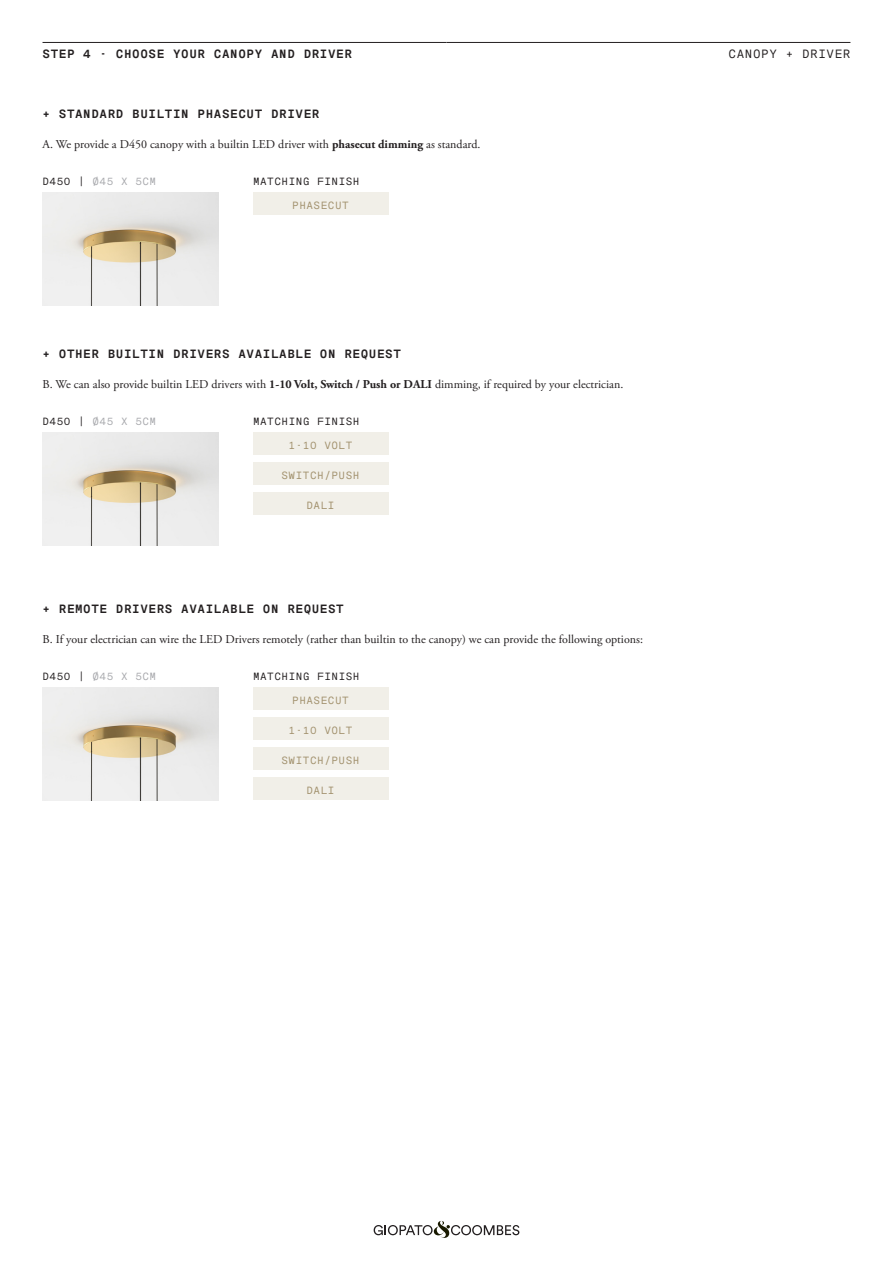
<style>
.page{position:relative;width:893px;height:1263px;background:#fff}
.page>*{position:absolute;margin:0;border:0;box-sizing:border-box;transform-origin:0 0}
._1_testo{font:12px "Adobe Garamond Pro";color:#231f20}
._2_Messina_Titoletti_no_Filetto{font:700 12px "Messina Sans Mono";letter-spacing:.05em;color:#231f20}
._2_Messina_Titoletti___Filetto{font:700 12px "Messina Sans Mono";letter-spacing:.05em;color:#231f20}
._2_Messina_Titoletti___Filetto_-_DX{font:12px "Messina Sans Mono";letter-spacing:.05em;color:#231f20}
._2_1_Messina_Piccolo_TASTI{font:10.5px "Messina Sans Mono";letter-spacing:.05em;color:#a1906c}
._2_1_Messina_Piccolo_sopra_immagini{font:10.5px "Messina Sans Mono";letter-spacing:.05em;color:#231f20}
._2_1_Messina_Piccolo_sopra_immagini-2{font:10.5px "Messina Sans Mono";letter-spacing:.05em;color:#a8a9ad}
.s1{font-weight:700}
.s2{color:#231f20}
</style>
<div class="page">
<svg style="left:374px;top:1221px;width:145px;height:17px"></svg>
<div style="left:253px;top:688px;width:135px;height:22px;background:#f1efe8"></div>
<div style="left:253px;top:778px;width:135px;height:22px;background:#f1efe8"></div>
<div style="left:253px;top:493px;width:135px;height:22px;background:#f1efe8"></div>
<div style="left:253px;top:718px;width:135px;height:22px;background:#f1efe8"></div>
<div style="left:253px;top:433px;width:135px;height:22px;background:#f1efe8"></div>
<div style="left:253px;top:748px;width:135px;height:22px;background:#f1efe8"></div>
<div style="left:253px;top:463px;width:135px;height:22px;background:#f1efe8"></div>
<div style="left:253px;top:192px;width:135px;height:23px;background:#f1efe8"></div>
<hr style="left:43px;top:42px;width:403px;height:1px;background:#231f20">
<hr style="left:446px;top:42px;width:404px;height:1px;background:#231f20">
<img style="left:43px;top:193px;width:176px;height:112px">
<img style="left:43px;top:433px;width:176px;height:112px">
<img style="left:43px;top:688px;width:176px;height:112px">
<p class="_2_Messina_Titoletti___Filetto" style="left:43px;top:45px;width:311px">STEP 4 - CHOOSE YOUR CANOPY AND DRIVER</p>
<p class="_2_Messina_Titoletti___Filetto_-_DX" style="left:729px;top:45px;width:123px">CANOPY + DRIVER</p>
<p class="_2_Messina_Titoletti_no_Filetto" style="left:43px;top:105px;width:278px">+ STANDARD BUILTIN PHASECUT DRIVER</p>
<p class="_1_testo" style="left:43px;top:137px;width:439px">A. We provide a D450 canopy with a builtin LED driver with <span class="s1">phasecut dimming</span> as standard.</p>
<p class="_2_1_Messina_Piccolo_sopra_immagini-2" style="left:43px;top:174px;width:115px"><span class="s2">D450 |</span> Ø45 X 5CM</p>
<p class="_2_1_Messina_Piccolo_sopra_immagini" style="left:253px;top:174px;width:108px">MATCHING FINISH</p>
<p class="_2_1_Messina_Piccolo_TASTI" style="left:292px;top:198px;width:58px">PHASECUT</p>
<p class="_2_Messina_Titoletti_no_Filetto" style="left:43px;top:345px;width:360px">+ OTHER BUILTIN DRIVERS AVAILABLE ON REQUEST</p>
<p class="_1_testo" style="left:43px;top:377px;width:582px">B. We can also provide builtin LED drivers with <span class="s1">1-10 Volt, Switch / Push or DALI</span> dimming, if required by your electrician.</p>
<p class="_2_1_Messina_Piccolo_sopra_immagini-2" style="left:43px;top:414px;width:115px"><span class="s2">D450 |</span> Ø45 X 5CM</p>
<p class="_2_1_Messina_Piccolo_sopra_immagini" style="left:253px;top:414px;width:108px">MATCHING FINISH</p>
<p class="_2_1_Messina_Piccolo_TASTI" style="left:289px;top:438px;width:65px">1-10 VOLT</p>
<p class="_2_1_Messina_Piccolo_TASTI" style="left:281px;top:468px;width:80px">SWITCH/PUSH</p>
<p class="_2_1_Messina_Piccolo_TASTI" style="left:306px;top:498px;width:30px">DALI</p>
<p class="_2_Messina_Titoletti_no_Filetto" style="left:43px;top:600px;width:303px">+ REMOTE DRIVERS AVAILABLE ON REQUEST</p>
<p class="_1_testo" style="left:43px;top:632px;width:602px">B. If your electrician can wire the LED Drivers remotely (rather than builtin to the canopy) we can provide the following options:</p>
<p class="_2_1_Messina_Piccolo_sopra_immagini-2" style="left:43px;top:669px;width:115px"><span class="s2">D450 |</span> Ø45 X 5CM</p>
<p class="_2_1_Messina_Piccolo_sopra_immagini" style="left:253px;top:669px;width:108px">MATCHING FINISH</p>
<p class="_2_1_Messina_Piccolo_TASTI" style="left:292px;top:693px;width:58px">PHASECUT</p>
<p class="_2_1_Messina_Piccolo_TASTI" style="left:289px;top:723px;width:65px">1-10 VOLT</p>
<p class="_2_1_Messina_Piccolo_TASTI" style="left:281px;top:753px;width:80px">SWITCH/PUSH</p>
<p class="_2_1_Messina_Piccolo_TASTI" style="left:306px;top:783px;width:30px">DALI</p>
</div>
